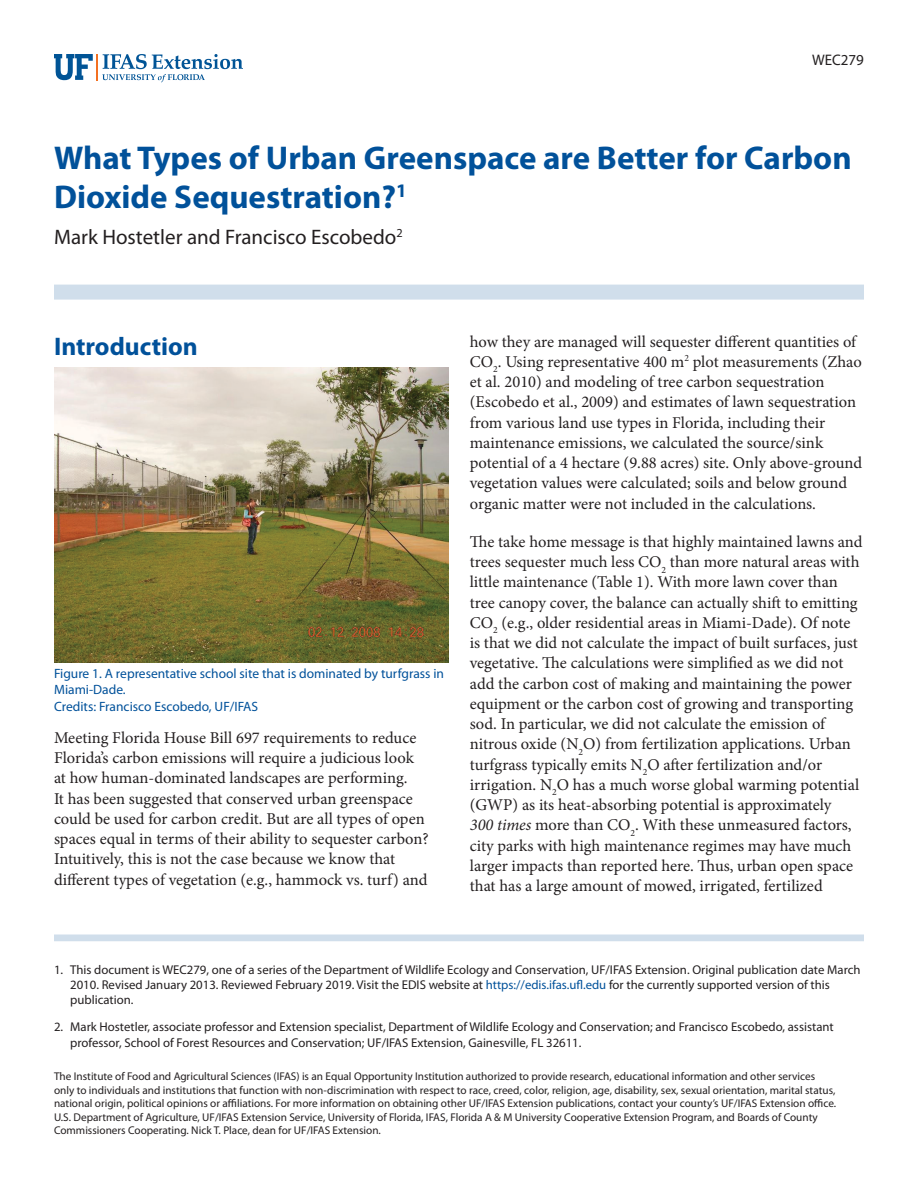
<style>
.page{position:relative;width:918px;height:1188px;background:#fff}
.page>*{position:absolute;margin:0;border:0;box-sizing:border-box;transform-origin:0 0}
.TitleRegular{font:700 33px/39.6px "Myriad Pro";color:#01519a}
.SectionHeading0{font:700 25.5px "Myriad Pro";color:#01519a}
.Author{font:21px "Myriad Pro";color:#231f20}
.Paragraph{font:16.5px/20.2px "Minion Pro";color:#231f20}
.PubNumber{font:15.3px "Myriad Pro";color:#231f20}
.FigureCaption{font:13.5px/16.5px "Myriad Pro";color:#01519a}
.t1{font:12.75px/15.3px "Myriad Pro";color:#231f20}
.Disclaimer{font:11.25px/13.5px "Myriad Pro";color:#231f20}
.s1{font-style:italic}
.s2{color:#01519a}
</style>
<div class="page">
<svg style="left:54px;top:54px;width:189px;height:28px"></svg>
<div style="left:54px;top:285px;width:810px;height:15px;background:#d0deeb"></div>
<div style="left:54px;top:935px;width:810px;height:6px;background:#d0deeb"></div>
<img style="left:54px;top:367px;width:394px;height:295px">
<p class="PubNumber" style="left:812px;top:51px;width:53px">WEC279</p>
<p class="TitleRegular" style="left:54px;top:137px;width:799px">What Types of Urban Greenspace are Better for Carbon<br>Dioxide Sequestration?<sup>1</sup></p>
<p class="Author" style="left:54px;top:224px;width:350px">Mark Hostetler and Francisco Escobedo<sup>2</sup></p>
<p class="SectionHeading0" style="left:54px;top:330px;width:145px">Introduction</p>
<p class="FigureCaption" style="left:54px;top:665px;width:392px">Figure 1. A representative school site that is dominated by turfgrass in<br>Miami-Dade.</p>
<p class="FigureCaption" style="left:54px;top:698px;width:206px">Credits: Francisco Escobedo, UF/IFAS</p>
<p class="Paragraph" style="left:54px;top:727px;width:376px">Meeting Florida House Bill 697 requirements to reduce Florida’s carbon emissions will require a judicious look at how human-dominated landscapes are performing.<br>It has been suggested that conserved urban greenspace could be used for carbon credit. But are all types of open spaces equal in terms of their ability to sequester carbon?<br>Intuitively, this is not the case because we know that different types of vegetation (e.g., hammock vs. turf) and</p>
<p class="Paragraph" style="left:470px;top:331px;width:394px">how they are managed will sequester different quantities of CO<sub>2</sub>. Using representative 400 m<sup>2</sup> plot measurements (Zhao et al. 2010) and modeling of tree carbon sequestration (Escobedo et al., 2009) and estimates of lawn sequestration from various land use types in Florida, including their maintenance emissions, we calculated the source/sink potential of a 4 hectare (9.88 acres) site. Only above-ground vegetation values were calculated; soils and below ground organic matter were not included in the calculations.</p>
<p class="Paragraph" style="left:470px;top:531px;width:394px">The take home message is that highly maintained lawns and trees sequester much less CO<sub>2</sub> than more natural areas with little maintenance (Table 1). With more lawn cover than tree canopy cover, the balance can actually shift to emitting CO<sub>2</sub> (e.g., older residential areas in Miami-Dade). Of note is that we did not calculate the impact of built surfaces, just vegetative. The calculations were simplified as we did not add the carbon cost of making and maintaining the power equipment or the carbon cost of growing and transporting sod. In particular, we did not calculate the emission of nitrous oxide (N<sub>2</sub>O) from fertilization applications. Urban turfgrass typically emits N<sub>2</sub>O after fertilization and/or irrigation. N<sub>2</sub>O has a much worse global warming potential (GWP) as its heat-absorbing potential is approximately<br><span class="s1">300 times</span> more than CO<sub>2</sub>. With these unmeasured factors, city parks with high maintenance regimes may have much larger impacts than reported here. Thus, urban open space that has a large amount of mowed, irrigated, fertilized</p>
<p class="t1" style="left:70px;top:961px;width:792px;text-indent:-16px">1. This document is WEC279, one of a series of the Department of Wildlife Ecology and Conservation, UF/IFAS Extension. Original publication date March<br>2010. Revised January 2013. Reviewed February 2019. Visit the EDIS website at <span class="s2">https://edis.ifas.ufl.edu</span> for the currently supported version of this publication.</p>
<p class="t1" style="left:70px;top:1019px;width:765px;text-indent:-16px">2. Mark Hostetler, associate professor and Extension specialist, Department of Wildlife Ecology and Conservation; and Francisco Escobedo, assistant professor, School of Forest Resources and Conservation; UF/IFAS Extension, Gainesville, FL 32611.</p>
<p class="Disclaimer" style="left:54px;top:1069px;width:784px">The Institute of Food and Agricultural Sciences (IFAS) is an Equal Opportunity Institution authorized to provide research, educational information and other services only to individuals and institutions that function with non-discrimination with respect to race, creed, color, religion, age, disability, sex, sexual orientation, marital status, national origin, political opinions or affiliations. For more information on obtaining other UF/IFAS Extension publications, contact your county’s UF/IFAS Extension office.<br>U.S. Department of Agriculture, UF/IFAS Extension Service, University of Florida, IFAS, Florida A &amp; M University Cooperative Extension Program, and Boards of County Commissioners Cooperating. Nick T. Place, dean for UF/IFAS Extension.</p>
</div>
